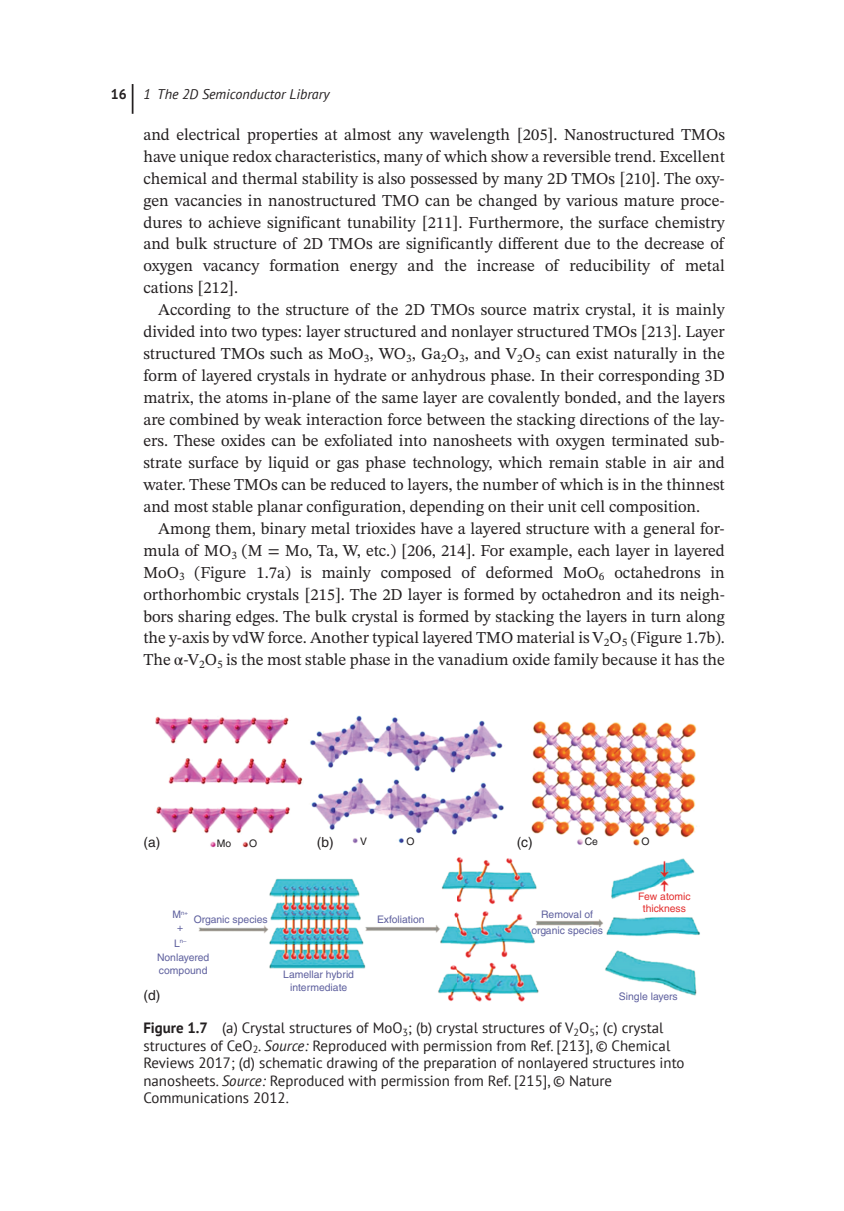
<style>
.page{position:relative;width:844px;height:1211px;background:#fff}
.page>*{position:absolute;margin:0;border:0;box-sizing:border-box;transform-origin:0 0}
.t1{font:16.62px/21.9px "STIX Two Text";color:#231f20;text-align:justify}
.t2{font:14.88px/17.5px "PT Sans";color:#231f20}
.t3{font:italic 14px "PT Sans";color:#231f20}
.t4{font:13.83px "Helvetica LT Std";color:#231f20}
.t5{font:10.33px/12.4px "Helvetica LT Std";color:#5e609e;text-align:center}
.t6{font:10.33px/12.4px "Helvetica LT Std";color:#e32e2e;text-align:center}
.t7{font:10.33px "Helvetica LT Std";color:#231f20}
.t8{font:6.12px "Helvetica LT Std";color:#5e609e}
.s1{font-weight:700;font-style:normal}
.s2{font-family:"STIX General"}
.s3{font-size:10.33px}
.s4{font-weight:700}
.s5{font-style:italic}
</style>
<div class="page">
<hr style="left:132px;top:84px;width:1px;height:30px;background:#231f20">
<img style="left:155px;top:715px;width:545px;height:287px">
<p class="t3" style="left:111px;top:85px;width:220px"><span class="s1">16</span> 1 The 2D Semiconductor Library</p>
<p class="t1" style="left:143px;top:123px;width:583px">and electrical properties at almost any wavelength [205]. Nanostructured TMOs have unique redox characteristics, many of which show a reversible trend. Excellent chemical and thermal stability is also possessed by many 2D TMOs [210]. The oxy&shy;gen vacancies in nanostructured TMO can be changed by various mature proce&shy;dures to achieve significant tunability [211]. Furthermore, the surface chemistry and bulk structure of 2D TMOs are significantly different due to the decrease of oxygen vacancy formation energy and the increase of reducibility of metal cations [212].</p>
<p class="t1" style="left:143px;top:298px;width:583px;text-indent:15px">According to the structure of the 2D TMOs source matrix crystal, it is mainly divided into two types: layer structured and nonlayer structured TMOs [213]. Layer structured TMOs such as MoO<sub>3</sub>, WO<sub>3</sub>, Ga<sub>2</sub>O<sub>3</sub>, and V<sub>2</sub>O<sub>5</sub> can exist naturally in the form of layered crystals in hydrate or anhydrous phase. In their corresponding 3D matrix, the atoms in-plane of the same layer are covalently bonded, and the layers are combined by weak interaction force between the stacking directions of the lay&shy;ers. These oxides can be exfoliated into nanosheets with oxygen terminated sub&shy;strate surface by liquid or gas phase technology, which remain stable in air and water. These TMOs can be reduced to layers, the number of which is in the thinnest and most stable planar configuration, depending on their unit cell composition.</p>
<p class="t1" style="left:143px;top:517px;width:583px;text-indent:15px">Among them, binary metal trioxides have a layered structure with a general for&shy;mula of MO<sub>3</sub> (M = Mo, Ta, W, etc.) [206, 214]. For example, each layer in layered MoO<sub>3</sub> (Figure 1.7a) is mainly composed of deformed MoO<sub>6</sub> octahedrons in orthorhombic crystals [215]. The 2D layer is formed by octahedron and its neigh&shy;bors sharing edges. The bulk crystal is formed by stacking the layers in turn along the y-axis by vdW force. Another typical layered TMO material is V<sub>2</sub>O<sub>5</sub> (Figure 1.7b).<br>The <span class="s2">α</span>-V<sub>2</sub>O<sub>5</sub> is the most stable phase in the vanadium oxide family because it has the</p>
<p class="t4" style="left:143px;top:834px;width:18px">(a)</p>
<p class="t7" style="left:217px;top:837px;width:16px">Mo</p>
<p class="t7" style="left:360px;top:835px;width:8px">V</p>
<p class="t7" style="left:406px;top:835px;width:10px">O</p>
<p class="t7" style="left:584px;top:835px;width:15px">Ce</p>
<p class="t7" style="left:249px;top:837px;width:10px">O</p>
<p class="t4" style="left:317px;top:834px;width:18px">(b)</p>
<p class="t4" style="left:516px;top:834px;width:18px">(c)</p>
<p class="t7" style="left:641px;top:835px;width:10px">O</p>
<p class="t8" style="left:172px;top:908px;width:17px"><span class="s3">M</span>n+</p>
<p class="t8" style="left:174px;top:937px;width:14px"><span class="s3">L</span>n–</p>
<p class="t5" style="left:194px;top:912px;width:75px">Organic species</p>
<p class="t5" style="left:177px;top:920px;width:8px">+</p>
<p class="t5" style="left:377px;top:912px;width:49px">Exfoliation</p>
<p class="t5" style="left:541px;top:907px;width:53px">Removal of</p>
<p class="t5" style="left:531px;top:924px;width:73px">organic species</p>
<p class="t6" style="left:638px;top:889px;width:54px">Few atomic thickness</p>
<p class="t5" style="left:157px;top:951px;width:54px;text-align:left">Nonlayered compound</p>
<p class="t4" style="left:143px;top:987px;width:18px">(d)</p>
<p class="t5" style="left:283px;top:968px;width:72px">Lamellar hybrid intermediate</p>
<p class="t5" style="left:618px;top:990px;width:60px">Single layers</p>
<p class="t2" style="left:143px;top:1019px;width:542px"><span class="s4">Figure 1.7</span> (a) Crystal structures of MoO<sub>3</sub>; (b) crystal structures of V<sub>2</sub>O<sub>5</sub>; (c) crystal structures of CeO<sub>2</sub>. <span class="s5">Source:</span> Reproduced with permission from Ref. [213], © Chemical Reviews 2017; (d) schematic drawing of the preparation of nonlayered structures into nanosheets. <span class="s5">Source:</span> Reproduced with permission from Ref. [215], © Nature Communications 2012.</p>
</div>
